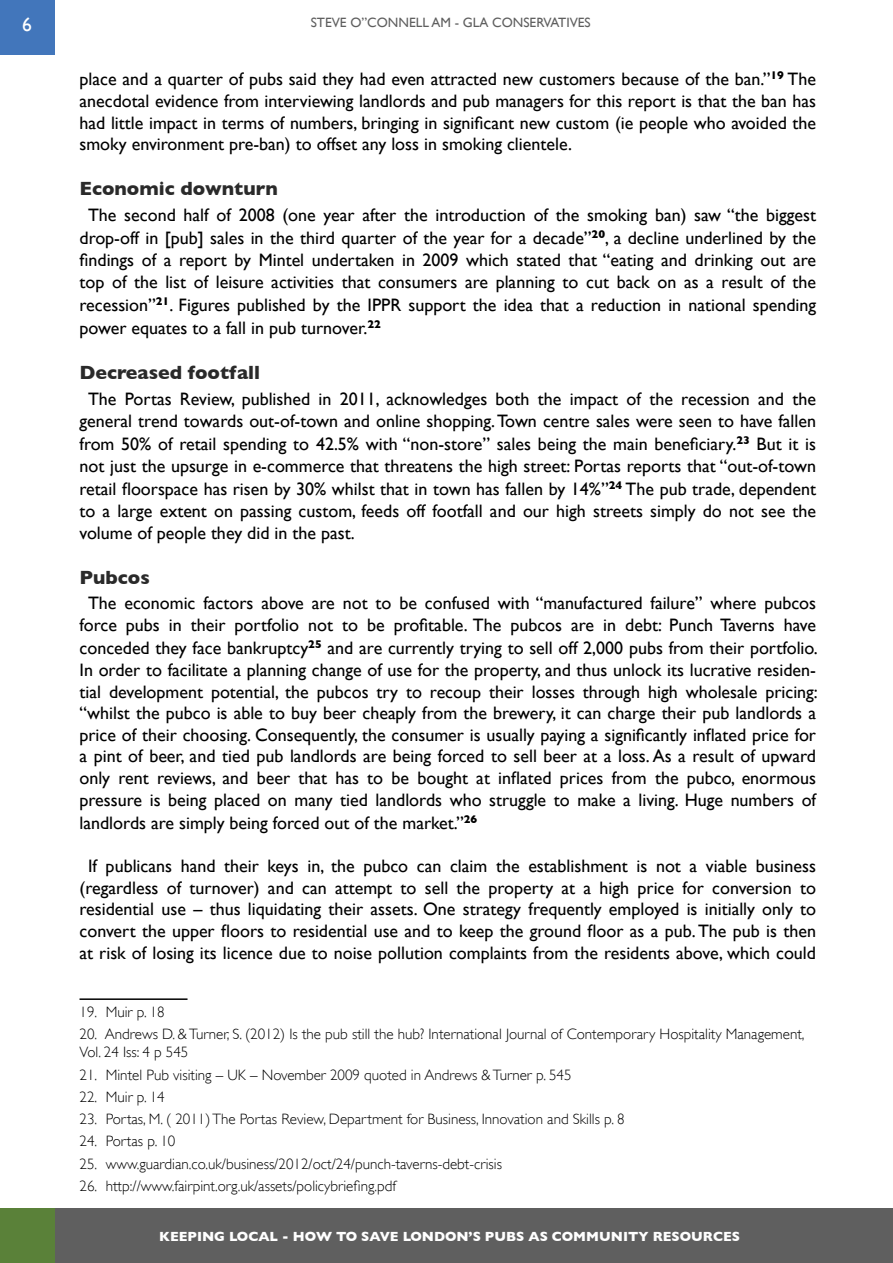
<style>
.page{position:relative;width:893px;height:1263px;background:#fff}
.page>*{position:absolute;margin:0;border:0;box-sizing:border-box;transform-origin:0 0}
.t1{font:700 19.5px "Gill Sans";color:#2a2a2a}
.t2{font:19.5px "Gill Sans";color:#fff}
.t3{font:18px/21.6px "Gill Sans";color:#000;text-align:center}
.t4{font:300 15px/18px "Gill Sans";color:#000}
.t5{font:700 13.5px "Gill Sans";color:#fff}
.t6{font:13.5px "Gill Sans";color:#5f5f5f}
</style>
<div class="page">
<div style="left:53px;top:1209px;width:840px;height:54px;background:#5f5f5f"></div>
<div style="left:0;top:1209px;width:54px;height:54px;background:#5a8139"></div>
<div style="left:0;top:0;width:54px;height:54px;background:#4276bb"></div>
<hr style="left:80px;top:998px;width:108px;height:2px;background:#000">
<p class="t2" style="left:22px;top:13px;width:11px">6</p>
<p class="t6" style="left:311px;top:15px;width:282px">STEVE O”CONNELL AM - GLA CONSERVATIVES</p>
<p class="t3" style="left:80px;top:68px;width:738px;text-align:justify">place and a quarter of pubs said they had even attracted new customers because of the ban.”<sup>19</sup> The anecdotal evidence from interviewing landlords and pub managers for this report is that the ban has had little impact in terms of numbers, bringing in significant new custom (ie people who avoided the smoky environment pre-ban) to offset any loss in smoking clientele.</p>
<p class="t1" style="left:80px;top:177px;width:200px">ECONOMIC DOWNTURN</p>
<p class="t3" style="left:80px;top:203px;width:738px;line-height:23.4px">The second half of 2008 (one year after the introduction of the smoking ban) saw “the biggest drop-off in [pub] sales in the third quarter of the year for a decade”<sup>20</sup>, a decline underlined by the</p>
<p class="t3" style="left:80px;top:249px;width:738px;text-align:left">findings of a report by Mintel undertaken in 2009 which stated that “eating and drinking out are top of the list of leisure activities that consumers are planning to cut back on as a result of the</p>
<p class="t3" style="left:80px;top:293px;width:738px;line-height:23.4px;text-align:left">recession”<sup>21</sup>. Figures published by the IPPR support the idea that a reduction in national spending power equates to a fall in pub turnover.<sup>22</sup></p>
<p class="t1" style="left:80px;top:361px;width:182px">DECREASED FOOTFALL</p>
<p class="t3" style="left:80px;top:388px;width:738px">The Portas Review, published in 2011, acknowledges both the impact of the recession and the general trend towards out-of-town and online shopping. Town centre sales were seen to have fallen</p>
<p class="t3" style="left:80px;top:433px;width:738px;text-align:left">from 50% of retail spending to 42.5% with “non-store” sales being the main beneficiary.<sup>23</sup> But it is not just the upsurge in e-commerce that threatens the high street: Portas reports that “out-of-town</p>
<p class="t3" style="left:80px;top:478px;width:738px;text-align:justify">retail floorspace has risen by 30% whilst that in town has fallen by 14%”<sup>24</sup> The pub trade, dependent to a large extent on passing custom, feeds off footfall and our high streets simply do not see the volume of people they did in the past.</p>
<p class="t1" style="left:80px;top:566px;width:72px">PUBCOS</p>
<p class="t3" style="left:80px;top:592px;width:738px">The economic factors above are not to be confused with “manufactured failure” where pubcos force pubs in their portfolio not to be profitable. The pubcos are in debt: Punch Taverns have</p>
<p class="t3" style="left:80px;top:637px;width:740px;text-align:justify">conceded they face bankruptcy<sup>25</sup> and are currently trying to sell off 2,000 pubs from their portfolio.<br>In order to facilitate a planning change of use for the property, and thus unlock its lucrative residen&shy;tial development potential, the pubcos try to recoup their losses through high wholesale pricing: “whilst the pubco is able to buy beer cheaply from the brewery, it can charge their pub landlords a price of their choosing. Consequently, the consumer is usually paying a significantly inflated price for a pint of beer, and tied pub landlords are being forced to sell beer at a loss. As a result of upward only rent reviews, and beer that has to be bought at inflated prices from the pubco, enormous pressure is being placed on many tied landlords who struggle to make a living. Huge numbers of</p>
<p class="t3" style="left:80px;top:812px;width:399px">landlords are simply being forced out of the market.”<sup>26</sup></p>
<p class="t3" style="left:80px;top:855px;width:738px">If publicans hand their keys in, the pubco can claim the establishment is not a viable business (regardless of turnover) and can attempt to sell the property at a high price for conversion to residential use – thus liquidating their assets. One strategy frequently employed is initially only to convert the upper floors to residential use and to keep the ground floor as a pub. The pub is then at risk of losing its licence due to noise pollution complaints from the residents above, which could</p>
<p class="t4" style="left:80px;top:1003px;width:87px">19. Muir p. 18</p>
<p class="t4" style="left:80px;top:1025px;width:727px">20. Andrews D. &amp;Turner, S. (2012) Is the pub still the hub? International Journal of Contemporary Hospitality Management,<br>Vol. 24 Iss: 4 p 545</p>
<p class="t4" style="left:80px;top:1066px;width:494px">21. Mintel Pub visiting – UK – November 2009 quoted in Andrews &amp;Turner p. 545</p>
<p class="t4" style="left:80px;top:1088px;width:87px">22. Muir p. 14</p>
<p class="t4" style="left:80px;top:1110px;width:547px">23. Portas, M. ( 2011)The Portas Review, Department for Business, Innovation and Skills p. 8</p>
<p class="t4" style="left:80px;top:1132px;width:97px">24. Portas p. 10</p>
<p class="t4" style="left:80px;top:1155px;width:424px">25. www.guardian.co.uk/business/2012/oct/24/punch-taverns-debt-crisis</p>
<p class="t4" style="left:80px;top:1177px;width:318px">26. http://www.fairpint.org.uk/assets/policybriefing.pdf</p>
<p class="t5" style="left:159px;top:1229px;width:582px">KEEPING LOCAL - HOW TO SAVE LONDON’S PUBS AS COMMUNITY RESOURCES</p>
</div>
